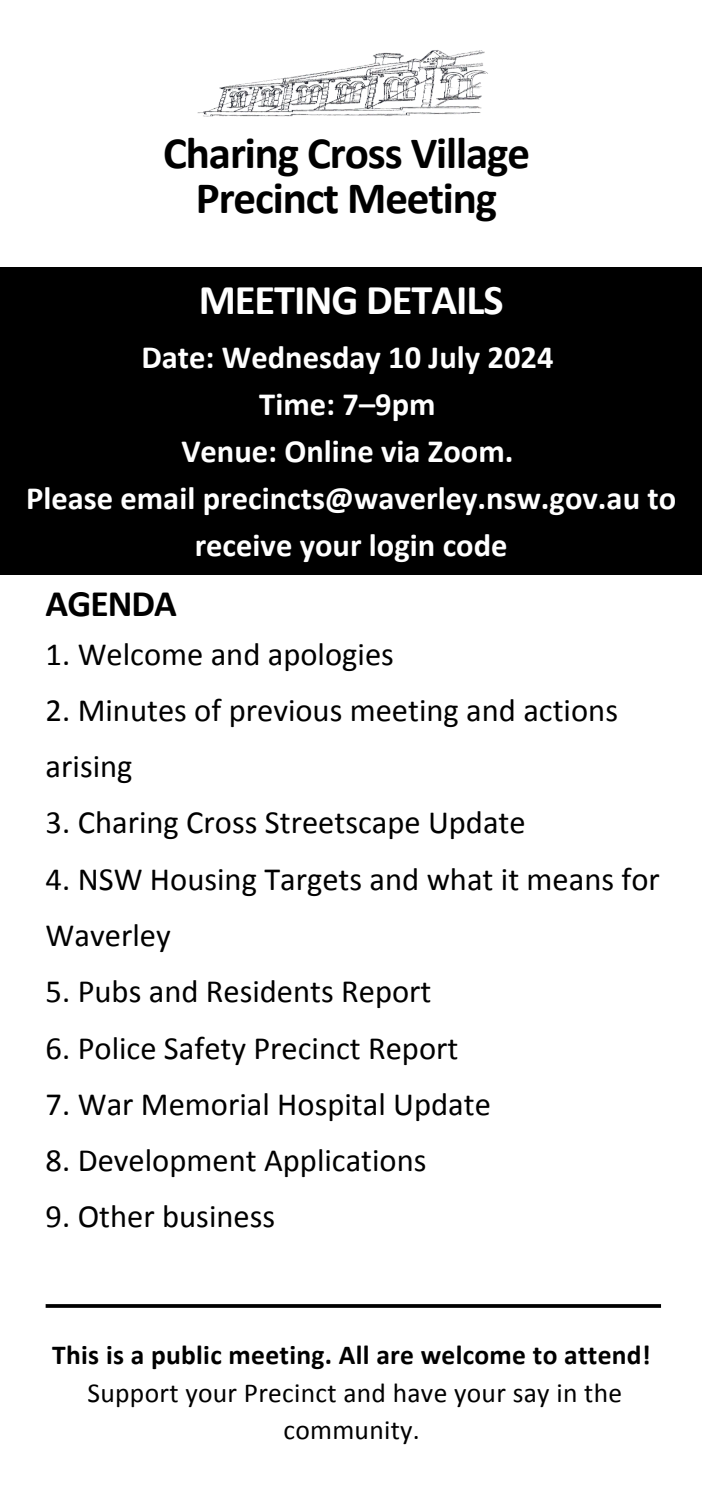
<style>
.page{position:relative;width:702px;height:1489px;background:#fff}
.page>*{position:absolute;margin:0;border:0;box-sizing:border-box;transform-origin:0 0}
.t1{font:700 45px/45px "Calibri";letter-spacing:-.025em;color:#000;text-align:center}
.t2{font:700 42.5px "Calibri";letter-spacing:-.025em;color:#fff}
.t3{font:700 37.5px "Calibri";letter-spacing:-.025em;color:#000}
.t4{font:32.5px/56.2px "Calibri";color:#000}
.t5{font:700 32.5px/47px "Calibri";color:#fff;text-align:center}
.t6{font:27.5px/37.5px "Calibri";letter-spacing:.01em;color:#000;text-align:center}
.t7{font:700 27.5px "Calibri";letter-spacing:.01em;color:#000}
</style>
<div class="page">
<svg style="left:46px;top:1304px;width:614px;height:4px;background:#0f0f0f"></svg>
<img style="left:197px;top:50px;width:291px;height:67px">
<div style="left:0;top:267px;width:701px;height:308px;background:#000"></div>
<h3 class="t1" style="left:163px;top:130px;width:368px">Charing Cross Village<br>Precinct Meeting</h3>
<h4 class="t2" style="left:199px;top:274px;width:306px">MEETING DETAILS</h4>
<h1 class="t5" style="left:26px;top:334px;width:651px">Date: Wednesday 10 July 2024<br>Time: 7–9pm<br>Venue: Online via Zoom.<br>Please email precincts@waverley.nsw.gov.au to receive your login code</h1>
<h5 class="t3" style="left:46px;top:580px;width:133px">AGENDA</h5>
<h2 class="t4" style="left:46px;top:625px;width:349px">1. Welcome and apologies</h2>
<h2 class="t4" style="left:46px;top:682px;width:573px">2. Minutes of previous meeting and actions arising</h2>
<h2 class="t4" style="left:46px;top:794px;width:481px">3. Charing Cross Streetscape Update</h2>
<h2 class="t4" style="left:46px;top:850px;width:615px">4. NSW Housing Targets and what it means for<br>Waverley</h2>
<h2 class="t4" style="left:46px;top:963px;width:387px">5. Pubs and Residents Report</h2>
<h2 class="t4" style="left:46px;top:1019px;width:414px">6. Police Safety Precinct Report</h2>
<h2 class="t4" style="left:46px;top:1075px;width:446px">7. War Memorial Hospital Update</h2>
<h2 class="t4" style="left:46px;top:1132px;width:382px">8. Development Applications</h2>
<h2 class="t4" style="left:46px;top:1188px;width:231px">9. Other business</h2>
<p class="t7" style="left:52px;top:1338px;width:599px">This is a public meeting. All are welcome to attend!</p>
<p class="t6" style="left:88px;top:1373px;width:535px">Support your Precinct and have your say in the community.</p>
</div>
